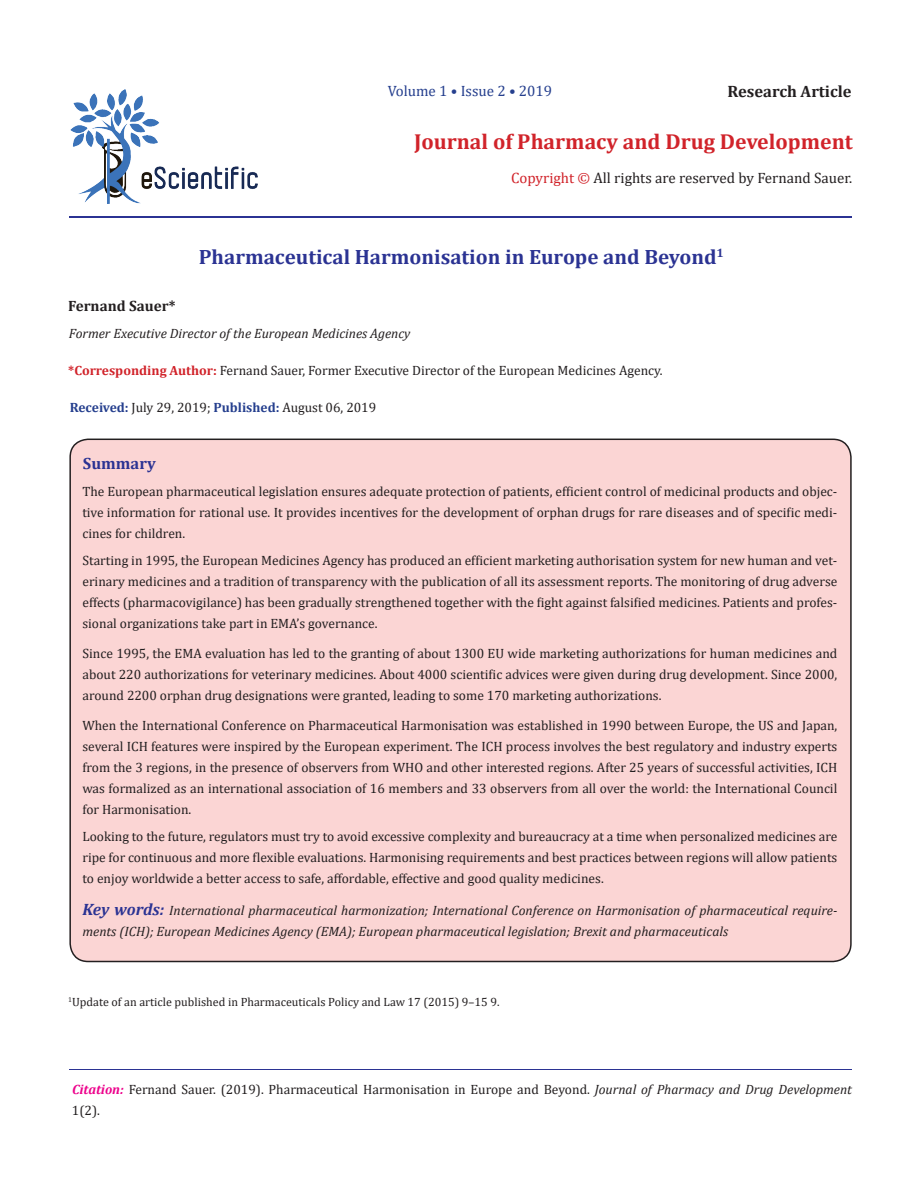
<style>
.page{position:relative;width:918px;height:1188px;background:#fff}
.page>*{position:absolute;margin:0;border:0;box-sizing:border-box;transform-origin:0 0}
.t1{font:700 21.75px "Cambria";color:#d1232a}
.t2{font:700 20.85px "Cambria";color:#2b3393}
.t3{font:700 16.5px "Cambria";color:#231f20}
.t4{font:700 16.35px "Cambria";color:#2b3393}
.t5{font:15px "Cambria";color:#231f20}
.t6{font:15px "Cambria";color:#253f8e}
.t7{font:700 15px "Cambria";color:#231f20}
.t8{font:13.5px/21px "Cambria";color:#231f20;text-align:justify}
.t9{font:italic 13.5px/21px "Cambria";color:#231f20}
.t10{font:12px "Cambria";color:#231f20}
.s1{color:#d1232a}
.s2{font-weight:700;font-size:13.35px;color:#d1232a}
.s3{font-weight:700;color:#253f8e}
.s4{font-weight:700;font-size:16.5px;color:#2b3393}
.s5{font-weight:700;font-style:italic;color:#ed028c}
.s6{font-style:italic}
</style>
<div class="page">
<div style="left:70px;top:439px;width:781px;height:523px;background:#fbd5d4;border-radius:18px"></div>
<img style="left:70px;top:89px;width:187px;height:114px">
<hr style="left:69px;top:216px;width:782px;height:2px;background:#2b3393">
<hr style="left:69px;top:1070px;width:782px;height:1px;background:#2b3393">
<p class="t6" style="left:388px;top:82px;width:166px">Volume 1 • Issue 2 • 2019</p>
<p class="t3" style="left:727px;top:80px;width:126px">Research Article</p>
<h1 class="t1" style="left:414px;top:126px;width:440px">Journal of Pharmacy and Drug Development</h1>
<p class="t5" style="left:511px;top:169px;width:343px"><span class="s1">Copyright ©</span> All rights are reserved by Fernand Sauer.</p>
<h2 class="t2" style="left:199px;top:242px;width:527px">Pharmaceutical Harmonisation in Europe and Beyond<sup>1</sup></h2>
<p class="t7" style="left:68px;top:295px;width:109px">Fernand Sauer*</p>
<p class="t9" style="left:69px;top:322px;width:343px">Former Executive Director of the European Medicines Agency</p>
<p class="t8" style="left:68px;top:360px;width:596px"><span class="s2">*Corresponding Author:</span> Fernand Sauer, Former Executive Director of the European Medicines Agency.</p>
<p class="t8" style="left:70px;top:397px;width:308px"><span class="s3">Received:</span> July 29, 2019; <span class="s3">Published:</span> August 06, 2019</p>
<p class="t4" style="left:83px;top:452px;width:74px">Summary</p>
<p class="t8" style="left:82px;top:480px;width:757px">The European pharmaceutical legislation ensures adequate protection of patients, efficient control of medicinal products and objec&shy;tive information for rational use. It provides incentives for the development of orphan drugs for rare diseases and of specific medi&shy;cines for children.</p>
<p class="t8" style="left:82px;top:549px;width:757px">Starting in 1995, the European Medicines Agency has produced an efficient marketing authorisation system for new human and vet&shy;erinary medicines and a tradition of transparency with the publication of all its assessment reports. The monitoring of drug adverse effects (pharmacovigilance) has been gradually strengthened together with the fight against falsified medicines. Patients and profes&shy;sional organizations take part in EMA’s governance.</p>
<p class="t8" style="left:82px;top:642px;width:756px">Since 1995, the EMA evaluation has led to the granting of about 1300 EU wide marketing authorizations for human medicines and about 220 authorizations for veterinary medicines. About 4000 scientific advices were given during drug development. Since 2000, around 2200 orphan drug designations were granted, leading to some 170 marketing authorizations.</p>
<p class="t8" style="left:82px;top:714px;width:756px">When the International Conference on Pharmaceutical Harmonisation was established in 1990 between Europe, the US and Japan, several ICH features were inspired by the European experiment. The ICH process involves the best regulatory and industry experts from the 3 regions, in the presence of observers from WHO and other interested regions. After 25 years of successful activities, ICH was formalized as an international association of 16 members and 33 observers from all over the world: the International Council for Harmonisation.</p>
<p class="t8" style="left:82px;top:825px;width:756px">Looking to the future, regulators must try to avoid excessive complexity and bureaucracy at a time when personalized medicines are ripe for continuous and more flexible evaluations. Harmonising requirements and best practices between regions will allow patients to enjoy worldwide a better access to safe, affordable, effective and good quality medicines.</p>
<p class="t9" style="left:82px;top:899px;width:756px"><span class="s4">Key words:</span> International pharmaceutical harmonization; International Conference on Harmonisation of pharmaceutical require&shy;ments (ICH); European Medicines Agency (EMA); European pharmaceutical legislation; Brexit and pharmaceuticals</p>
<p class="t10" style="left:68px;top:995px;width:433px"><sup>1</sup>Update of an article published in Pharmaceuticals Policy and Law 17 (2015) 9–15 9.</p>
<p class="t8" style="left:72px;top:1079px;width:782px"><span class="s5">Citation:</span> Fernand Sauer. (2019). Pharmaceutical Harmonisation in Europe and Beyond. <span class="s6">Journal of Pharmacy and Drug Development<br></span>1(2).</p>
</div>
